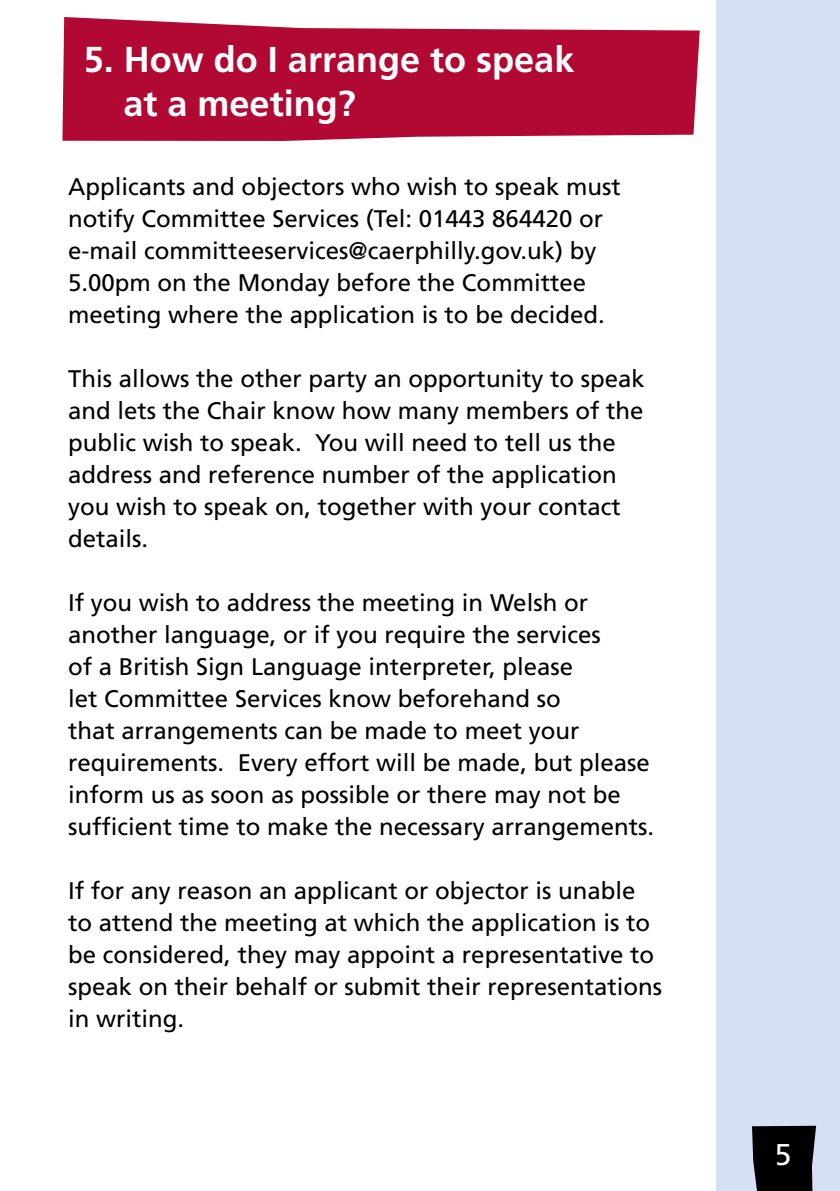
<style>
.page{position:relative;width:840px;height:1191px;background:#fff}
.page>*{position:absolute;margin:0;border:0;box-sizing:border-box;transform-origin:0 0}
.t1{font:700 36px/44px "Frutiger";color:#fff}
.t2{font:30px "Frutiger";color:#fff}
.t3{font:24px/32px "Frutiger";color:#000}
</style>
<div class="page">
<div style="left:715px;top:0;width:124px;height:1191px;background:#d5e0f4"></div>
<svg style="left:752px;top:1125px;width:63px;height:66px;background:#0f0f11"></svg>
<svg style="left:62px;top:17px;width:637px;height:124px;background:#b92348"></svg>
<h1 class="t1" style="left:123px;top:38px;width:452px;text-indent:-40px">5. How do I arrange to speak at a meeting?</h1>
<p class="t3" style="left:68px;top:170px;width:554px">Applicants and objectors who wish to speak must notify Committee Services (Tel: 01443 864420 or e-mail committeeservices@caerphilly.gov.uk) by 5.00pm on the Monday before the Committee meeting where the application is to be decided.</p>
<p class="t3" style="left:68px;top:362px;width:578px">This allows the other party an opportunity to speak and lets the Chair know how many members of the public wish to speak. You will need to tell us the address and reference number of the application you wish to speak on, together with your contact details.</p>
<p class="t3" style="left:68px;top:586px;width:587px">If you wish to address the meeting in Welsh or another language, or if you require the services<br>of a British Sign Language interpreter, please<br>let Committee Services know beforehand so<br>that arrangements can be made to meet your requirements. Every effort will be made, but please inform us as soon as possible or there may not be sufficient time to make the necessary arrangements.</p>
<p class="t3" style="left:68px;top:874px;width:595px">If for any reason an applicant or objector is unable to attend the meeting at which the application is to be considered, they may appoint a representative to speak on their behalf or submit their representations in writing.</p>
<p class="t2" style="left:774px;top:1137px;width:18px">5</p>
</div>
